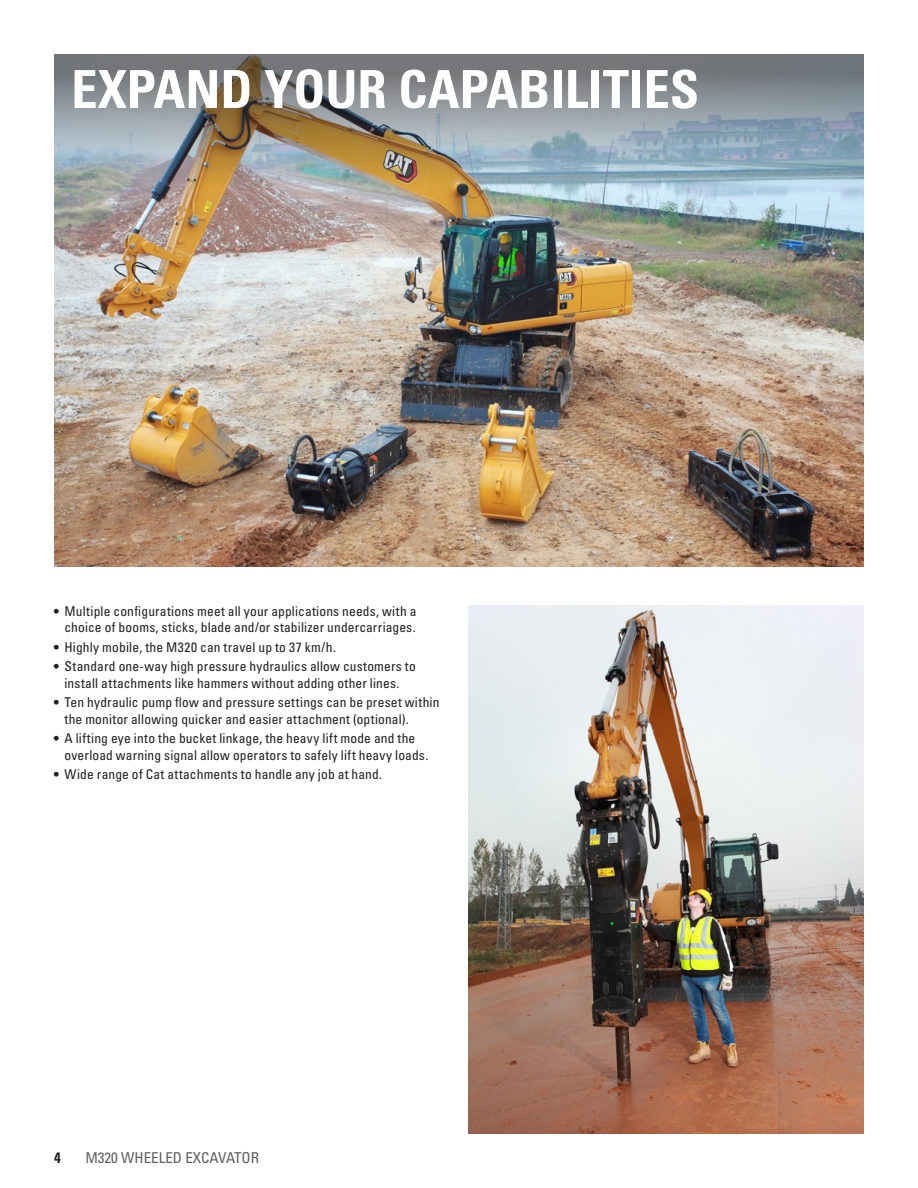
<style>
.page{position:relative;width:918px;height:1188px;background:#fff}
.page>*{position:absolute;margin:0;border:0;box-sizing:border-box;transform-origin:0 0}
.t1{font:52.5px "Univers LTCYR 67 Bold Cond";color:#fff}
.t2{font:condensed 15px "Univers LTCYR 57";color:#5d6163}
.t3{font:15px "Univers LTCYR 67 Bold Cond";color:#231f20}
.t4{font:condensed 13.5px/16.5px "Univers LTCYR 57";letter-spacing:.015em;color:#231f20}
</style>
<div class="page">
<img style="left:54px;top:396px;width:810px;height:171px">
<img style="left:54px;top:54px;width:810px;height:342px">
<img style="left:468px;top:605px;width:396px;height:529px">
<h1 class="t1" style="left:71px;top:57px;width:629px">EXPAND YOUR CAPABILITIES</h1>
<p class="t4" style="left:54px;top:602px;width:364px;text-align:right">• Multiple configurations meet all your applications needs, with a choice of booms, sticks, blade and/or stabilizer undercarriages.</p>
<p class="t4" style="left:54px;top:638px;width:284px">• Highly mobile, the M320 can travel up to 37 km/h.</p>
<p class="t4" style="left:54px;top:658px;width:363px;text-align:center">• Standard one-way high pressure hydraulics allow customers to install attachments like hammers without adding other lines.</p>
<p class="t4" style="left:65px;top:694px;width:377px;text-indent:-11px">• Ten hydraulic pump flow and pressure settings can be preset within the monitor allowing quicker and easier attachment (optional).</p>
<p class="t4" style="left:65px;top:730px;width:365px;text-indent:-11px">• A lifting eye into the bucket linkage, the heavy lift mode and the overload warning signal allow operators to safely lift heavy loads.</p>
<p class="t4" style="left:54px;top:766px;width:330px">• Wide range of Cat attachments to handle any job at hand.</p>
<p class="t3" style="left:54px;top:1148px;width:8px">4</p>
<p class="t2" style="left:86px;top:1148px;width:175px">M320 WHEELED EXCAVATOR</p>
</div>
